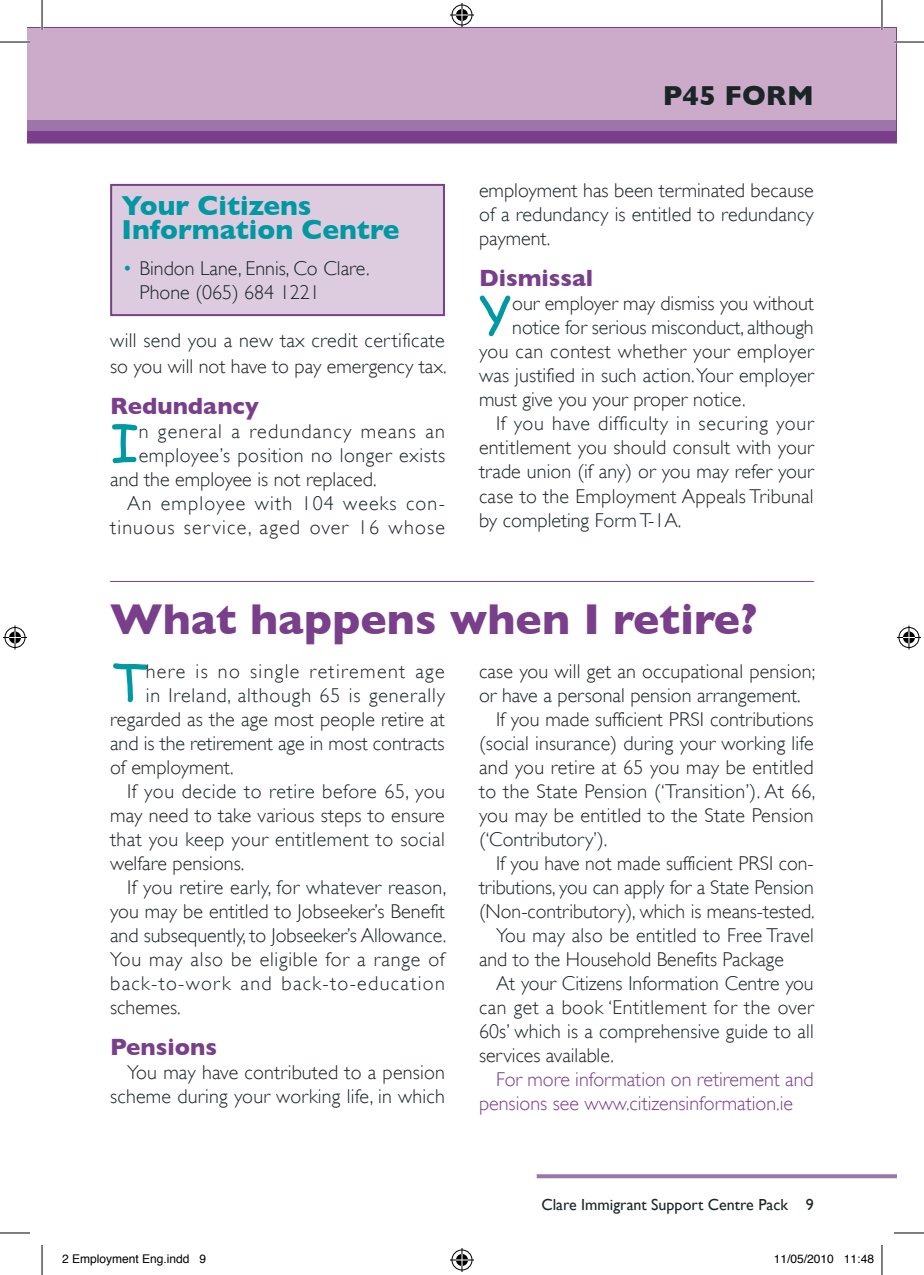
<style>
.page{position:relative;width:924px;height:1275px;background:#fff}
.page>*{position:absolute;margin:0;border:0;box-sizing:border-box;transform-origin:0 0}
.t1{font:52.4px "Comic Sans MS";color:#0098a1}
.t2{font:700 44px "Gill Sans";letter-spacing:.005em;color:#7a3f8a}
.t3{font:700 28px/24px "Gill Sans";color:#0098a1}
.t4{font:700 28px "Gill Sans";letter-spacing:.005em;color:#1a2528}
.t5{font:700 24px "Gill Sans";color:#7a3f8a}
.t6{font:300 20px/24px "Gill Sans";letter-spacing:.01em;color:#1a2528}
.t7{font:300 20px "Gill Sans";letter-spacing:.06em;color:#1a2528}
.t8{font:300 20px/24px "Gill Sans";color:#7a3f8a}
.t9{font:300 20px "Gill Sans";letter-spacing:.03em;color:#1a2528}
.t10{font:300 20px "Gill Sans";letter-spacing:.04em;color:#1a2528}
.t11{font:300 20px "Gill Sans";letter-spacing:.065em;color:#1a2528}
.t12{font:300 20px "Gill Sans";letter-spacing:.045em;color:#1a2528}
.t13{font:300 20px "Gill Sans";letter-spacing:.035em;color:#1a2528}
.t14{font:300 20px "Gill Sans";letter-spacing:.07em;color:#1a2528}
.t15{font:16px "Gill Sans";color:#1a2528}
.t16{font:12px "Helvetica";color:#000}
.s1{color:#0098a1}
</style>
<div class="page">
<svg style="left:28px;top:131px;width:867px;height:13px;background:#7e468e"></svg>
<div style="left:28px;top:28px;width:867px;height:103px;background:#9d75a9"></div>
<div style="left:28px;top:28px;width:867px;height:91px;background:#ccaaca"></div>
<svg style="left:536px;top:1174px;width:359px;height:4px"></svg>
<hr style="left:110px;top:581px;width:703px;height:1px;background:#7a3f8a">
<div style="left:110px;top:184px;width:335px;height:132px;background:#ddcbdf;border:2px solid #7a3f8a"></div>
<hr style="left:0;top:41px;width:30px;height:2px;background:#fff">
<hr style="left:893px;top:41px;width:30px;height:2px;background:#fff">
<hr style="left:41px;top:0;width:2px;height:30px;background:#fff">
<hr style="left:880px;top:0;width:2px;height:30px;background:#fff">
<hr style="left:0;top:42px;width:30px;height:1px;background:#000">
<hr style="left:893px;top:42px;width:30px;height:1px;background:#000">
<hr style="left:0;top:1232px;width:30px;height:1px;background:#000">
<hr style="left:893px;top:1232px;width:30px;height:1px;background:#000">
<hr style="left:42px;top:0;width:1px;height:30px;background:#000">
<hr style="left:42px;top:1245px;width:1px;height:30px;background:#000">
<hr style="left:881px;top:0;width:1px;height:30px;background:#000">
<hr style="left:881px;top:1245px;width:1px;height:30px;background:#000">
<svg style="left:450px;top:3px;width:24px;height:24px"></svg>
<svg style="left:450px;top:1248px;width:24px;height:24px"></svg>
<svg style="left:3px;top:625px;width:24px;height:24px"></svg>
<svg style="left:897px;top:625px;width:23px;height:24px"></svg>
<h3 class="t3" style="left:121px;top:193px;width:279px">Your Citizens<br>Information Centre</h3>
<p class="t6" style="left:139px;top:257px;width:231px;text-indent:-17px"><span class="s1">•</span> Bindon Lane, Ennis, Co Clare.<br>Phone (065) 684 1221</p>
<p class="t6" style="left:110px;top:327px;width:338px;line-height:26px">will send you a new tax credit certificate so you will not have to pay emergency tax.</p>
<p class="t5" style="left:110px;top:392px;width:150px">Redundancy</p>
<h1 class="t1" style="left:110px;top:404px;width:30px">I</h1>
<p class="t7" style="left:139px;top:420px;width:307px">n general a redundancy means an</p>
<p class="t9" style="left:139px;top:444px;width:308px">employee’s position no longer exists</p>
<p class="t6" style="left:110px;top:467px;width:268px">and the employee is not replaced.</p>
<p class="t7" style="left:127px;top:492px;width:319px">An employee with 104 weeks con-</p>
<p class="t7" style="left:110px;top:516px;width:336px">tinuous service, aged over 16 whose</p>
<h3 class="t4" style="left:662px;top:79px;width:152px">P45 form</h3>
<p class="t6" style="left:479px;top:179px;width:336px;text-align:justify">employment has been terminated because of a redundancy is entitled to redundancy payment.</p>
<p class="t5" style="left:479px;top:264px;width:116px">Dismissal</p>
<h1 class="t1" style="left:479px;top:277px;width:35px">Y</h1>
<p class="t6" style="left:512px;top:292px;width:303px">our employer may dismiss you without</p>
<p class="t6" style="left:512px;top:316px;width:303px">notice for serious misconduct, although</p>
<p class="t6" style="left:479px;top:340px;width:336px">you can contest whether your employer</p>
<p class="t6" style="left:479px;top:364px;width:336px">was justified in such action. Your employer</p>
<p class="t6" style="left:479px;top:388px;width:268px">must give you your proper notice.</p>
<p class="t10" style="left:496px;top:412px;width:319px">If you have difficulty in securing your</p>
<p class="t6" style="left:479px;top:436px;width:336px">entitlement you should consult with your</p>
<p class="t6" style="left:479px;top:460px;width:336px">trade union (if any) or you may refer your</p>
<p class="t6" style="left:479px;top:484px;width:336px">case to the Employment Appeals Tribunal</p>
<p class="t6" style="left:479px;top:508px;width:204px">by completing Form T-1A.</p>
<h2 class="t2" style="left:110px;top:593px;width:648px">What happens when I retire?</h2>
<h1 class="t1" style="left:110px;top:644px;width:37px">T</h1>
<p class="t14" style="left:146px;top:660px;width:300px">here is no single retirement age</p>
<p class="t12" style="left:146px;top:684px;width:300px">in Ireland, although 65 is generally</p>
<p class="t6" style="left:110px;top:707px;width:336px">regarded as the age most people retire at</p>
<p class="t6" style="left:110px;top:731px;width:336px">and is the retirement age in most contracts</p>
<p class="t6" style="left:110px;top:755px;width:125px">of employment.</p>
<p class="t9" style="left:127px;top:780px;width:319px">If you decide to retire before 65, you</p>
<p class="t6" style="left:110px;top:803px;width:336px">may need to take various steps to ensure</p>
<p class="t6" style="left:110px;top:827px;width:336px">that you keep your entitlement to social</p>
<p class="t6" style="left:110px;top:851px;width:136px">welfare pensions.</p>
<p class="t6" style="left:127px;top:875px;width:320px">If you retire early, for whatever reason,</p>
<p class="t6" style="left:110px;top:899px;width:336px">you may be entitled to Jobseeker’s Benefit</p>
<p class="t6" style="left:110px;top:923px;width:337px">and subsequently, to Jobseeker’s Allowance.</p>
<p class="t13" style="left:110px;top:948px;width:336px">You may also be eligible for a range of</p>
<p class="t11" style="left:110px;top:972px;width:336px">back-to-work and back-to-education</p>
<p class="t6" style="left:110px;top:995px;width:72px">schemes.</p>
<p class="t5" style="left:110px;top:1033px;width:108px">Pensions</p>
<p class="t6" style="left:110px;top:1060px;width:336px;text-align:right">You may have contributed to a pension scheme during your working life, in which</p>
<p class="t6" style="left:479px;top:659px;width:337px">case you will get an occupational pension;</p>
<p class="t6" style="left:479px;top:683px;width:323px">or have a personal pension arrangement.</p>
<p class="t6" style="left:496px;top:707px;width:319px">If you made sufficient PRSI contributions</p>
<p class="t6" style="left:479px;top:731px;width:336px">(social insurance) during your working life</p>
<p class="t6" style="left:479px;top:755px;width:336px">and you retire at 65 you may be entitled</p>
<p class="t6" style="left:479px;top:779px;width:338px">to the State Pension (‘Transition’). At 66,</p>
<p class="t6" style="left:479px;top:803px;width:336px">you may be entitled to the State Pension</p>
<p class="t6" style="left:479px;top:827px;width:130px">(‘Contributory’).</p>
<p class="t6" style="left:496px;top:851px;width:319px">If you have not made sufficient PRSI con-</p>
<p class="t6" style="left:479px;top:875px;width:336px">tributions, you can apply for a State Pension</p>
<p class="t6" style="left:479px;top:899px;width:337px">(Non-contributory), which is means-tested.</p>
<p class="t6" style="left:496px;top:923px;width:319px">You may also be entitled to Free Travel</p>
<p class="t6" style="left:479px;top:947px;width:306px">and to the Household Benefits Package</p>
<p class="t6" style="left:496px;top:971px;width:319px">At your Citizens Information Centre you</p>
<p class="t6" style="left:479px;top:995px;width:336px">can get a book ‘Entitlement for the over</p>
<p class="t6" style="left:479px;top:1019px;width:336px">60s’ which is a comprehensive guide to all</p>
<p class="t6" style="left:479px;top:1043px;width:136px">services available.</p>
<p class="t8" style="left:479px;top:1067px;width:336px;text-indent:17px">For more information on retirement and pensions see www.citizensinformation.ie</p>
<p class="t15" style="left:541px;top:1195px;width:274px">Clare Immigrant Support Centre Pack 9</p>
<p class="t16" style="left:62px;top:1249px;width:146px">2 Employment Eng.indd 9</p>
<p class="t16" style="left:773px;top:1249px;width:102px">11/05/2010 11:48</p>
</div>
